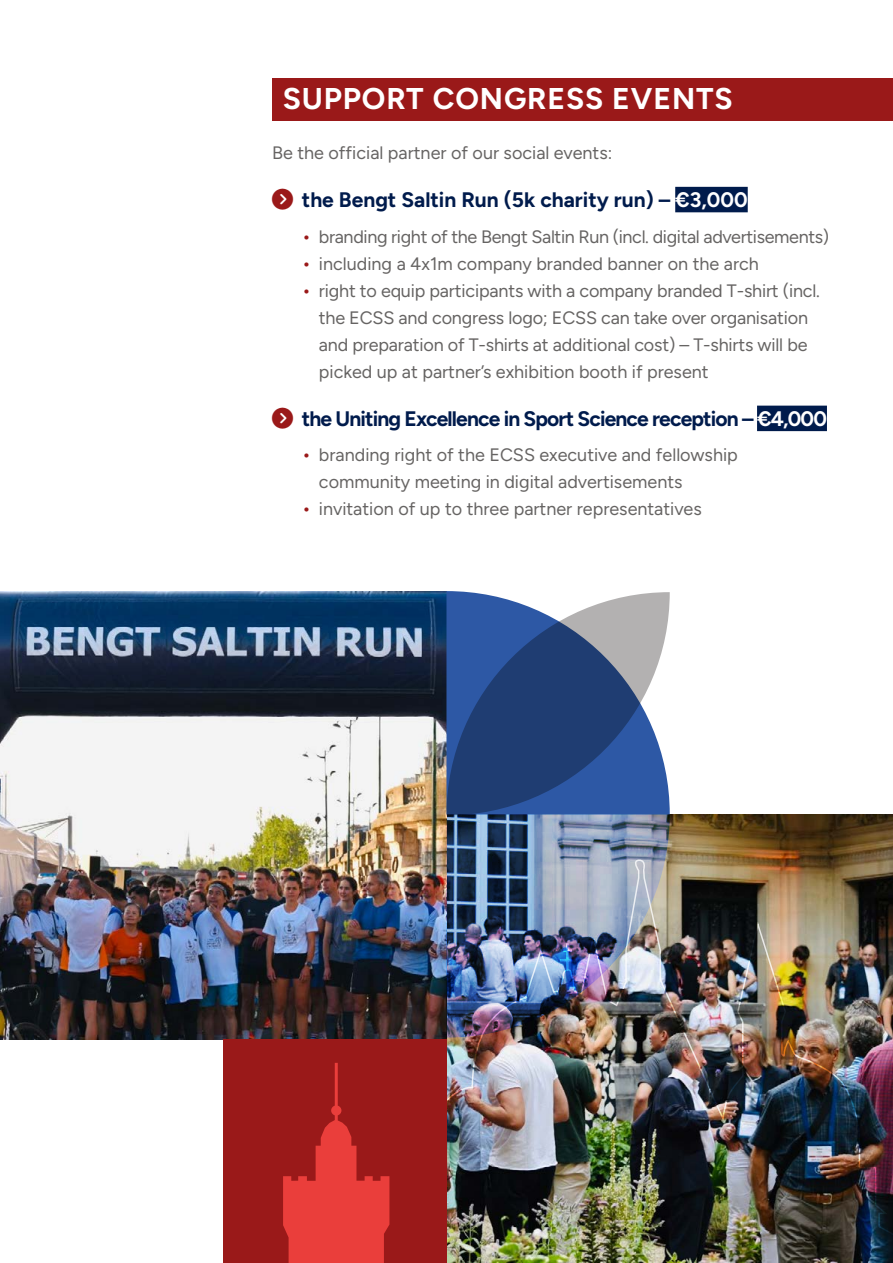
<style>
.page{position:relative;width:893px;height:1263px;background:#fff}
.page>*{position:absolute;margin:0;border:0;box-sizing:border-box;transform-origin:0 0}
.t1{font:700 30px "Figtree";letter-spacing:.03em;color:#fff}
.t2{font:700 21px "Figtree";letter-spacing:-.04em;color:#001b4c}
.t3{font:700 21px "Figtree";color:#001b4c}
.t4{font:18px/27px "Figtree";color:#666463}
.t5{font:18px "Figtree";letter-spacing:-.02em;color:#666463}
.s1{color:#fff}
.s2{font-size:19.5px;color:#9a1919}
</style>
<div class="page">
<img style="left:670px;top:814px;width:223px;height:45px">
<div style="left:272px;top:78px;width:621px;height:42px;background:#9a1919"></div>
<div style="left:675px;top:187px;width:73px;height:25px;background:#001b4c"></div>
<div style="left:757px;top:406px;width:70px;height:25px;background:#001b4c"></div>
<img style="left:0;top:591px;width:446px;height:449px">
<img style="left:446px;top:815px;width:224px;height:44px">
<svg style="left:446px;top:592px;width:224px;height:223px"></svg>
<img style="left:281px;top:859px;width:612px;height:404px">
<div style="left:223px;top:1040px;width:223px;height:223px;background:#9a1919"></div>
<svg style="left:283px;top:1063px;width:107px;height:200px"></svg>
<h1 class="t1" style="left:283px;top:81px;width:451px">SUPPORT CONGRESS EVENTS</h1>
<p class="t4" style="left:272px;top:139px;width:342px">Be the official partner of our social events:</p>
<p class="t3" style="left:302px;top:187px;width:447px">the Bengt Saltin Run (5k charity run) – <span class="s1">€3,000</span></p>
<p class="t5" style="left:302px;top:226px;width:529px"><span class="s2">•</span> branding right of the Bengt Saltin Run (incl. digital advertisements)</p>
<p class="t4" style="left:302px;top:250px;width:458px"><span class="s2">•</span> including a 4x1m company branded banner on the arch</p>
<p class="t4" style="left:319px;top:277px;width:503px;text-indent:-17px"><span class="s2">•</span> right to equip participants with a company branded T-shirt (incl. the ECSS and congress logo; ECSS can take over organisation and preparation of T-shirts at additional cost) – T-shirts will be picked up at partner’s exhibition booth if present</p>
<p class="t2" style="left:302px;top:406px;width:527px">the Uniting Excellence in Sport Science reception – <span class="s1">€4,000</span></p>
<p class="t4" style="left:319px;top:442px;width:420px;text-indent:-17px"><span class="s2">•</span> branding right of the ECSS executive and fellowship community meeting in digital advertisements</p>
<p class="t4" style="left:302px;top:496px;width:401px"><span class="s2">•</span> invitation of up to three partner representatives</p>
</div>
